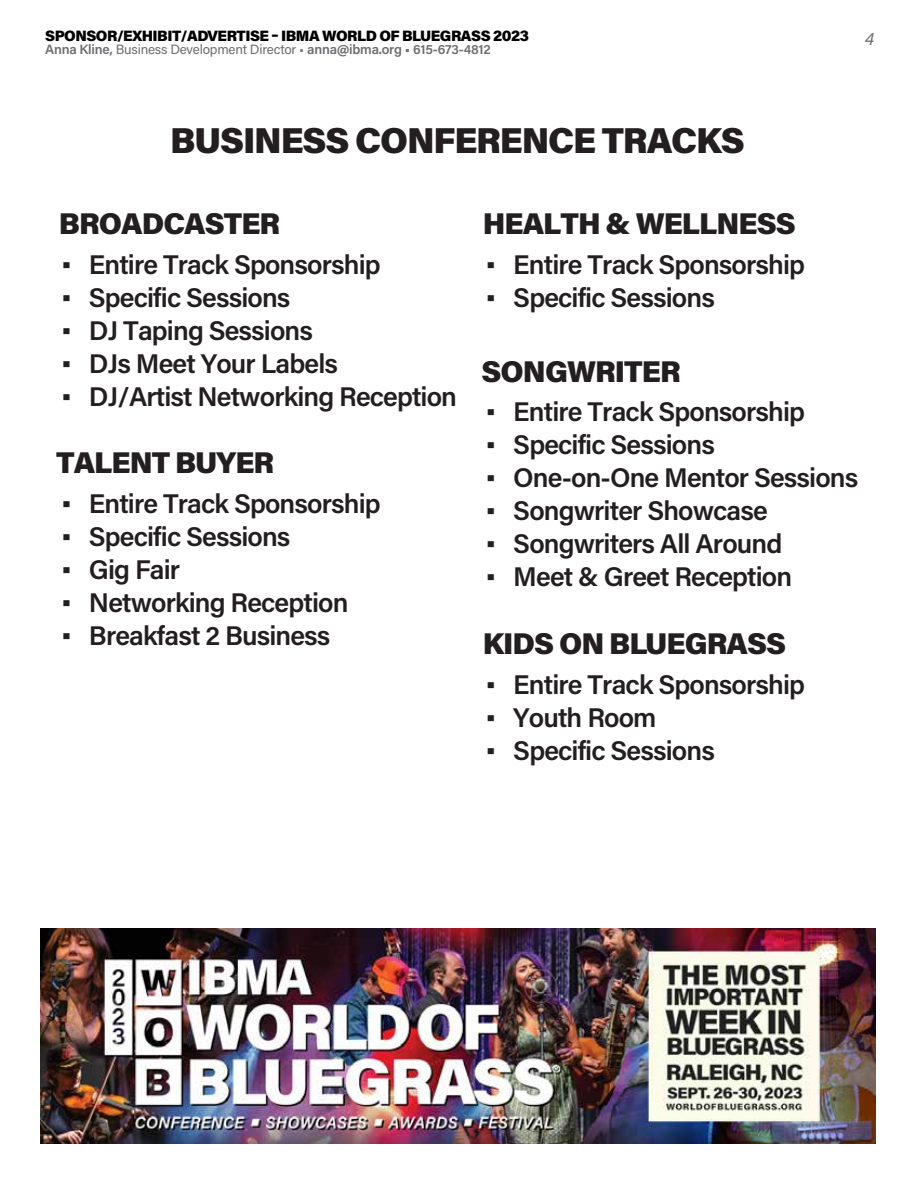
<style>
.page{position:relative;width:918px;height:1188px;background:#fff}
.page>*{position:absolute;margin:0;border:0;box-sizing:border-box;transform-origin:0 0}
.t1{font:900 36px "Acumin Pro";letter-spacing:-.03em;color:#231f20}
.t2{font:900 30px "Acumin Pro";letter-spacing:-.03em;color:#231f20}
.t3{font:600 27px "Acumin Pro";letter-spacing:-.03em;color:#231f20}
.t4{font:italic 18px "Acumin Pro";color:#6d6e71}
.t5{font:900 15px "Acumin Pro";letter-spacing:-.03em;color:#000}
.t6{font:600 13.5px "Acumin Pro";letter-spacing:-.02em;color:#6d6e71}
.s1{font-weight:400}
.s2{font-family:"Times New Roman";font-weight:400}
</style>
<div class="page">
<img style="left:41px;top:928px;width:835px;height:215px">
<p class="t5" style="left:45px;top:25px;width:485px">SPONSOR/EXHIBIT/ADVERTISE – IBMA WORLD OF BLUEGRASS 2023</p>
<p class="t6" style="left:45px;top:40px;width:447px">Anna Kline, <span class="s1">Business Development Director •</span> anna@ibma.org • 615-673-4812</p>
<h1 class="t1" style="left:170px;top:115px;width:576px">BUSINESS CONFERENCE TRACKS</h1>
<p class="t2" style="left:59px;top:202px;width:223px">BROADCASTER</p>
<p class="t2" style="left:483px;top:202px;width:315px">HEALTH &amp; WELLNESS</p>
<p class="t4" style="left:865px;top:26px;width:11px">4</p>
<p class="t3" style="left:62px;top:245px;width:320px"><span class="s2">▪</span> Entire Track Sponsorship</p>
<p class="t3" style="left:62px;top:278px;width:230px"><span class="s2">▪</span> Specific Sessions</p>
<p class="t3" style="left:62px;top:311px;width:253px"><span class="s2">▪</span> DJ Taping Sessions</p>
<p class="t3" style="left:62px;top:344px;width:278px"><span class="s2">▪</span> DJs Meet Your Labels</p>
<p class="t3" style="left:62px;top:377px;width:397px"><span class="s2">▪</span> DJ/Artist Networking Reception</p>
<p class="t2" style="left:56px;top:441px;width:220px">TALENT BUYER</p>
<p class="t3" style="left:62px;top:484px;width:320px"><span class="s2">▪</span> Entire Track Sponsorship</p>
<p class="t3" style="left:62px;top:517px;width:230px"><span class="s2">▪</span> Specific Sessions</p>
<p class="t3" style="left:62px;top:550px;width:120px"><span class="s2">▪</span> Gig Fair</p>
<p class="t3" style="left:62px;top:583px;width:288px"><span class="s2">▪</span> Networking Reception</p>
<p class="t3" style="left:62px;top:616px;width:270px"><span class="s2">▪</span> Breakfast 2 Business</p>
<p class="t3" style="left:486px;top:245px;width:320px"><span class="s2">▪</span> Entire Track Sponsorship</p>
<p class="t3" style="left:486px;top:278px;width:230px"><span class="s2">▪</span> Specific Sessions</p>
<p class="t2" style="left:482px;top:350px;width:201px">SONGWRITER</p>
<p class="t3" style="left:486px;top:393px;width:320px"><span class="s2">▪</span> Entire Track Sponsorship</p>
<p class="t3" style="left:486px;top:426px;width:230px"><span class="s2">▪</span> Specific Sessions</p>
<p class="t3" style="left:486px;top:459px;width:374px"><span class="s2">▪</span> One-on-One Mentor Sessions</p>
<p class="t3" style="left:486px;top:492px;width:283px"><span class="s2">▪</span> Songwriter Showcase</p>
<p class="t3" style="left:486px;top:525px;width:298px"><span class="s2">▪</span> Songwriters All Around</p>
<p class="t3" style="left:486px;top:558px;width:307px"><span class="s2">▪</span> Meet &amp; Greet Reception</p>
<p class="t2" style="left:483px;top:622px;width:305px">KIDS ON BLUEGRASS</p>
<p class="t3" style="left:486px;top:666px;width:320px"><span class="s2">▪</span> Entire Track Sponsorship</p>
<p class="t3" style="left:486px;top:699px;width:172px"><span class="s2">▪</span> Youth Room</p>
<p class="t3" style="left:486px;top:732px;width:230px"><span class="s2">▪</span> Specific Sessions</p>
</div>
